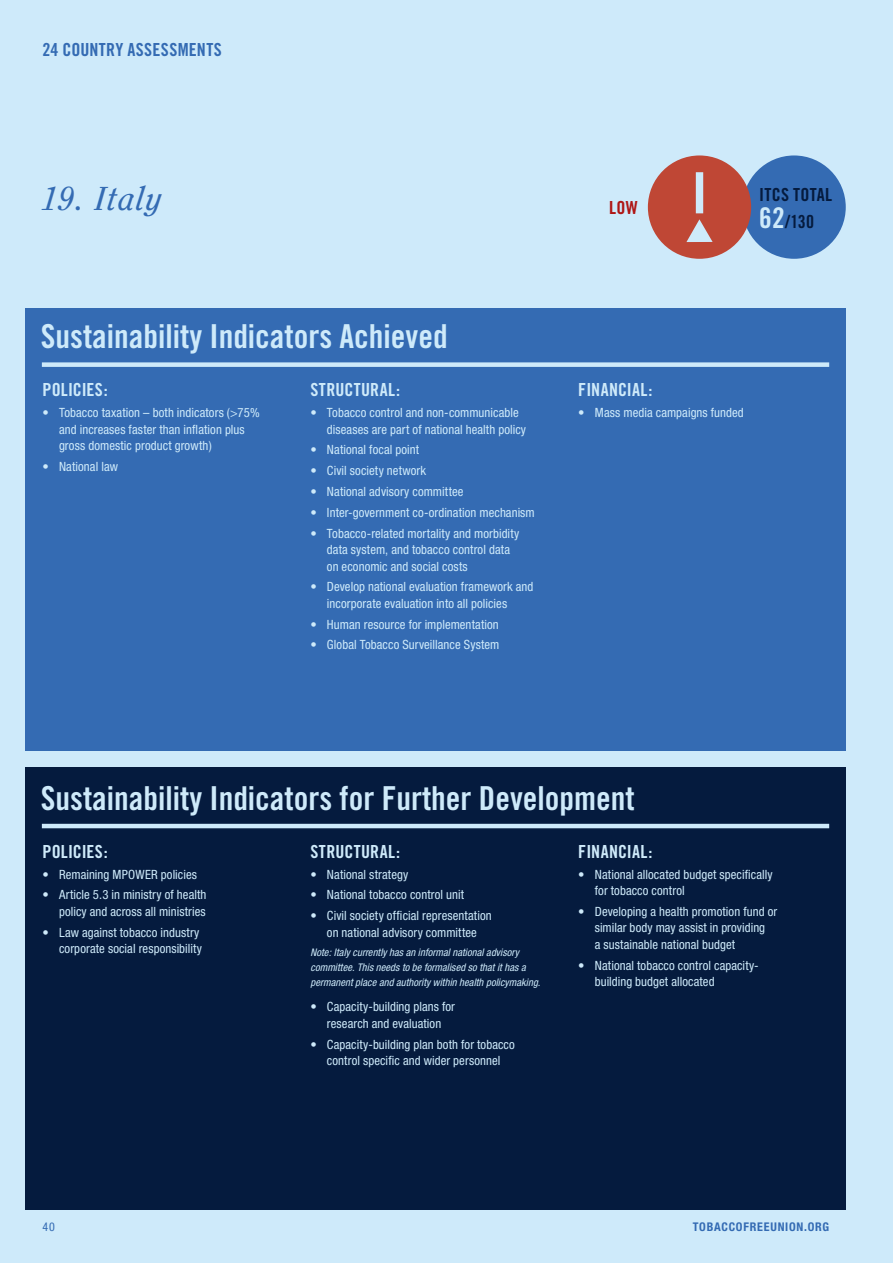
<style>
.page{position:relative;width:893px;height:1263px;background:#ceeafa}
.page>*{position:absolute;margin:0;border:0;box-sizing:border-box;transform-origin:0 0}
.t1{font:33px "Trade Gothic Bold Cond Twenty";color:#ceeafa}
.t2{font:italic 33px "Clearface ITC Pro";letter-spacing:.02em;color:#346bb3}
.t3{font:18px "Trade Gothic Bold Cond Twenty";letter-spacing:.01em;color:#ceeafa}
.t4{font:18px "Trade Gothic Bold Cond Twenty";letter-spacing:.015em;color:#346bb3}
.t5{font:18px/27px "Trade Gothic Bold Cond Twenty";letter-spacing:.015em;color:#051b3e}
.t6{font:18px "Trade Gothic Bold Cond Twenty";color:#af1615}
.t7{font:condensed 12.75px/16.5px "Helvetica Neue";letter-spacing:.01em;color:#ceeafa}
.t8{font:700 condensed 12px "Helvetica Neue";letter-spacing:.065em;color:#346bb3}
.t9{font:condensed 12px "Helvetica Neue";color:#346bb3}
.t10{font:italic condensed 10.5px/15px "Helvetica Neue";letter-spacing:.01em;color:#ceeafa}
.s1{font-size:28.5px;color:#ceeafa}
</style>
<div class="page">
<div style="left:26px;top:308px;width:820px;height:442px;background:#346bb3"></div>
<div style="left:26px;top:767px;width:820px;height:443px;background:#051b3e"></div>
<div style="left:42px;top:362px;width:787px;height:5px;background:#ceeafa"></div>
<hr style="left:42px;top:824px;width:787px;height:4px;background:#ceeafa">
<div style="left:742px;top:155px;width:104px;height:104px;background:#346bb3;border-radius:50%"></div>
<svg style="left:648px;top:155px;width:103px;height:104px"></svg>
<h2 class="t4" style="left:43px;top:39px;width:181px">24 COUNTRY ASSESSMENTS</h2>
<h1 class="t2" style="left:42px;top:178px;width:122px">19. Italy</h1>
<h2 class="t5" style="left:759px;top:180px;width:74px">ITCS TOTAL<br><span class="s1">62</span>/130</h2>
<h2 class="t6" style="left:609px;top:197px;width:30px">LOW</h2>
<h1 class="t1" style="left:41px;top:317px;width:408px">Sustainability Indicators Achieved</h1>
<h2 class="t3" style="left:43px;top:379px;width:67px">POLICIES:</h2>
<p class="t7" style="left:59px;top:404px;width:202px;text-indent:-16px">• Tobacco taxation – both indicators (&gt;75% and increases faster than inflation plus gross domestic product growth)</p>
<p class="t7" style="left:43px;top:458px;width:77px">• National law</p>
<h2 class="t3" style="left:310px;top:379px;width:91px">STRUCTURAL:</h2>
<p class="t7" style="left:327px;top:404px;width:201px;text-indent:-16px">• Tobacco control and non-communicable diseases are part of national health policy</p>
<p class="t7" style="left:310px;top:442px;width:110px">• National focal point</p>
<p class="t7" style="left:310px;top:462px;width:117px">• Civil society network</p>
<p class="t7" style="left:310px;top:483px;width:155px">• National advisory committee</p>
<p class="t7" style="left:310px;top:504px;width:226px">• Inter-government co-ordination mechanism</p>
<p class="t7" style="left:327px;top:525px;width:194px;text-indent:-16px">• Tobacco-related mortality and morbidity data system, and tobacco control data on economic and social costs</p>
<p class="t7" style="left:327px;top:578px;width:208px;text-indent:-16px">• Develop national evaluation framework and incorporate evaluation into all policies</p>
<p class="t7" style="left:310px;top:616px;width:190px">• Human resource for implementation</p>
<p class="t7" style="left:310px;top:636px;width:190px">• Global Tobacco Surveillance System</p>
<h2 class="t3" style="left:578px;top:379px;width:76px">FINANCIAL:</h2>
<p class="t7" style="left:578px;top:404px;width:167px">• Mass media campaigns funded</p>
<h1 class="t1" style="left:41px;top:778px;width:595px">Sustainability Indicators for Further Development</h1>
<h2 class="t3" style="left:43px;top:840px;width:67px">POLICIES:</h2>
<p class="t7" style="left:43px;top:866px;width:156px">• Remaining MPOWER policies</p>
<p class="t7" style="left:43px;top:886px;width:166px;text-align:right">• Article 5.3 in ministry of health policy and across all ministries</p>
<p class="t7" style="left:43px;top:924px;width:161px;text-align:right">• Law against tobacco industry corporate social responsibility</p>
<h2 class="t3" style="left:310px;top:840px;width:91px">STRUCTURAL:</h2>
<p class="t7" style="left:310px;top:866px;width:99px">• National strategy</p>
<p class="t7" style="left:310px;top:886px;width:155px">• National tobacco control unit</p>
<p class="t7" style="left:310px;top:907px;width:183px;text-align:center">• Civil society official representation on national advisory committee</p>
<p class="t10" style="left:310px;top:944px;width:232px">Note: Italy currently has an informal national advisory committee. This needs to be formalised so that it has a permanent place and authority within health policymaking.</p>
<p class="t7" style="left:310px;top:998px;width:146px;text-align:center">• Capacity-building plans for research and evaluation</p>
<p class="t7" style="left:310px;top:1036px;width:206px;text-align:center">• Capacity-building plan both for tobacco control specific and wider personnel</p>
<h2 class="t3" style="left:578px;top:840px;width:76px">FINANCIAL:</h2>
<p class="t7" style="left:595px;top:866px;width:179px;text-indent:-16px">• National allocated budget specifically for tobacco control</p>
<p class="t7" style="left:595px;top:903px;width:184px;text-indent:-16px">• Developing a health promotion fund or similar body may assist in providing<br>a sustainable national budget</p>
<p class="t7" style="left:595px;top:957px;width:165px;text-indent:-16px">• National tobacco control capacity&shy;building budget allocated</p>
<p class="t9" style="left:43px;top:1220px;width:14px">40</p>
<p class="t8" style="left:693px;top:1219px;width:138px">TOBACCOFREEUNION.ORG</p>
</div>
